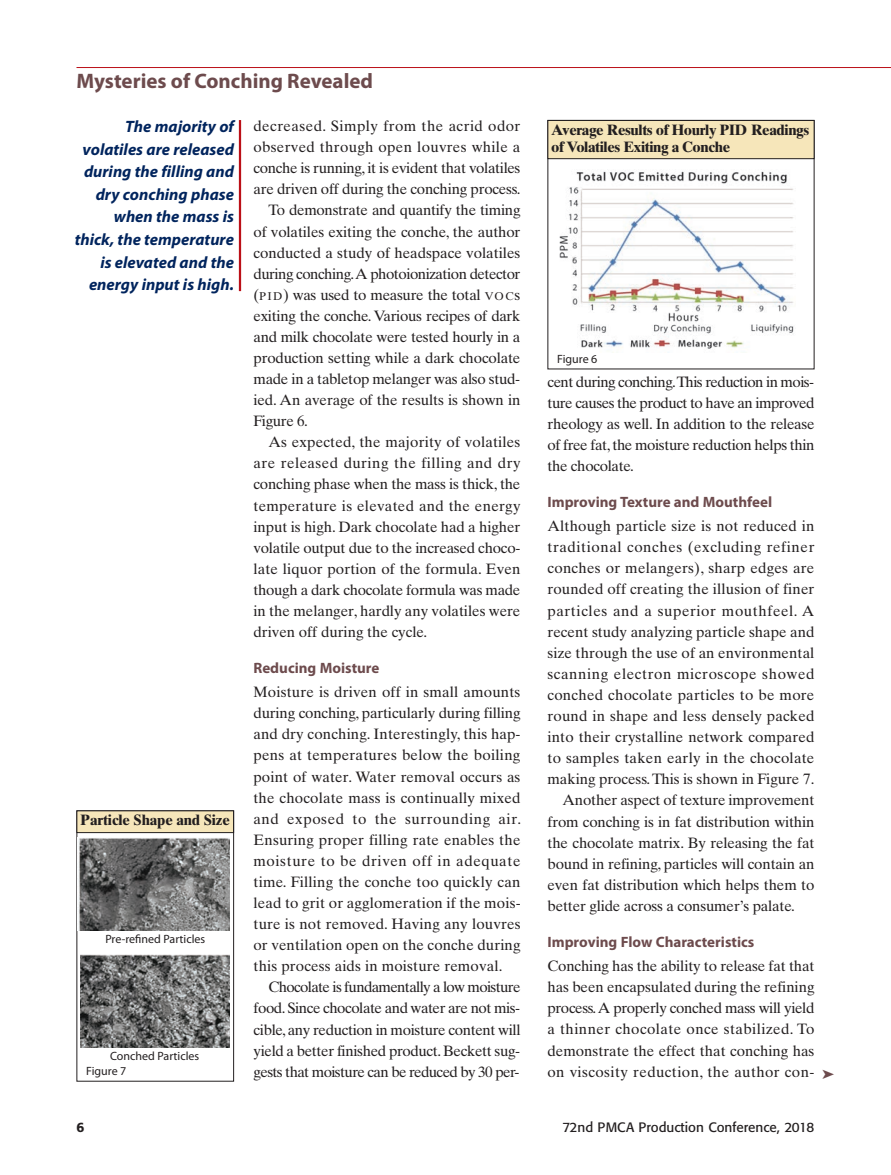
<style>
.page{position:relative;width:891px;height:1175px;background:#fff}
.page>*{position:absolute;margin:0;border:0;box-sizing:border-box;transform-origin:0 0}
.t1{font:700 21px "Myriad Pro";color:#6d4b4d}
.t2{font:italic 700 16.5px/22.5px "Myriad Pro";color:#00245d;text-align:right}
.t3{font:15px/21px "Times Ten";letter-spacing:-.005em;color:#231f20;text-align:justify}
.t4{font:15px "Times Ten";letter-spacing:.04em;color:#231f20}
.t5{font:15px "Times Ten";letter-spacing:.015em;color:#231f20}
.t6{font:700 15px/16.5px "Times Ten";letter-spacing:-.025em;color:#231f20}
.t7{font:700 15px "Myriad Pro";color:#6d4b4d}
.t8{font:15px "Times Ten";letter-spacing:.03em;color:#231f20}
.t9{font:15px "Times Ten";letter-spacing:.02em;color:#231f20}
.t10{font:15px "Times Ten";letter-spacing:-.025em;color:#231f20}
.t11{font:15px "Times Ten";letter-spacing:-.03em;color:#231f20}
.t12{font:13.5px "Formata";color:#231f20}
.t13{font:500 13.5px "Formata";color:#231f20}
.t14{font:12px "Myriad Pro";color:#231f20}
.s1{font-size:11.25px}
.s2{font-family:"Times Ten Roman SC";font-size:11.25px}
</style>
<div class="page">
<hr style="left:76px;top:67px;width:815px;height:1px;background:#bb1018">
<hr style="left:239px;top:120px;width:2px;height:171px;background:#bb1018">
<div style="left:548px;top:121px;width:266px;height:37px;background:#f6e6ba"></div>
<div style="left:548px;top:120px;width:266px;height:39px;border:1px solid #231f20"></div>
<img style="left:559px;top:171px;width:235px;height:182px">
<div style="left:76px;top:810px;width:158px;height:271px;border:1px solid #231f20"></div>
<div style="left:77px;top:811px;width:156px;height:21px;background:#f6e6ba"></div>
<div style="left:76px;top:810px;width:158px;height:23px;border:1px solid #231f20"></div>
<img style="left:77px;top:837px;width:153px;height:93px">
<img style="left:80px;top:954px;width:150px;height:93px">
<h1 class="t1" style="left:76px;top:73px;width:298px">Mysteries of Conching Revealed</h1>
<p class="t2" style="left:75px;top:117px;width:161px">The majority of volatiles are released during the filling and dry conching phase when the mass is thick, the temperature is elevated and the energy input is high.</p>
<p class="t8" style="left:254px;top:120px;width:268px">decreased. Simply from the acrid odor</p>
<p class="t9" style="left:254px;top:141px;width:268px">observed through open louvres while a</p>
<p class="t10" style="left:254px;top:162px;width:268px">conche is running, it is evident that volatiles</p>
<p class="t3" style="left:254px;top:180px;width:268px">are driven off during the conching process.</p>
<p class="t3" style="left:268px;top:201px;width:254px">To demonstrate and quantify the timing</p>
<p class="t3" style="left:254px;top:222px;width:268px">of volatiles exiting the conche, the author</p>
<p class="t3" style="left:254px;top:243px;width:268px">conducted a study of headspace volatiles</p>
<p class="t11" style="left:254px;top:268px;width:268px">during conching. A photoionization detector</p>
<p class="t3" style="left:254px;top:285px;width:268px">(<span class="s1">P I D</span>) was used to measure the total <span class="s2">VO C</span>s</p>
<p class="t3" style="left:254px;top:307px;width:268px">exiting the conche. Various recipes of dark</p>
<p class="t3" style="left:254px;top:328px;width:268px">and milk chocolate were tested hourly in a</p>
<p class="t3" style="left:254px;top:349px;width:268px">production setting while a dark chocolate</p>
<p class="t3" style="left:254px;top:370px;width:268px">made in a tabletop melanger was also stud-</p>
<p class="t3" style="left:254px;top:391px;width:269px">ied. An average of the results is shown in</p>
<p class="t3" style="left:254px;top:412px;width:56px">Figure 6.</p>
<p class="t3" style="left:268px;top:433px;width:253px">As expected, the majority of volatiles</p>
<p class="t8" style="left:254px;top:457px;width:268px">are released during the filling and dry</p>
<p class="t3" style="left:254px;top:475px;width:268px">conching phase when the mass is thick, the</p>
<p class="t9" style="left:254px;top:500px;width:269px">temperature is elevated and the energy</p>
<p class="t3" style="left:254px;top:517px;width:268px">input is high. Dark chocolate had a higher</p>
<p class="t3" style="left:254px;top:538px;width:269px">volatile output due to the increased choco-</p>
<p class="t3" style="left:254px;top:559px;width:268px">late liquor portion of the formula. Even</p>
<p class="t3" style="left:254px;top:581px;width:268px">though a dark chocolate formula was made</p>
<p class="t3" style="left:254px;top:602px;width:268px">in the melanger, hardly any volatiles were</p>
<p class="t3" style="left:254px;top:623px;width:175px">driven off during the cycle.</p>
<p class="t7" style="left:254px;top:662px;width:127px">Reducing Moisture</p>
<p class="t3" style="left:254px;top:683px;width:269px">Moisture is driven off in small amounts during conching, particularly during filling and dry conching. Interestingly, this hap&shy;pens at temperatures below the boiling point of water. Water removal occurs as the chocolate mass is continually mixed and exposed to the surrounding air.<br>Ensuring proper filling rate enables the moisture to be driven off in adequate time. Filling the conche too quickly can lead to grit or agglomeration if the mois&shy;ture is not removed. Having any louvres or ventilation open on the conche during this process aids in moisture removal.</p>
<p class="t3" style="left:254px;top:978px;width:269px;text-indent:15px">Chocolate is fundamentally a low moisture food. Since chocolate and water are not mis&shy;cible, any reduction in moisture content will yield a better finished product. Beckett sug&shy;gests that moisture can be reduced by 30 per-</p>
<p class="t6" style="left:80px;top:813px;width:151px">Particle Shape and Size</p>
<p class="t14" style="left:105px;top:934px;width:101px">Pre-refined Particles</p>
<p class="t14" style="left:110px;top:1051px;width:91px">Conched Particles</p>
<p class="t14" style="left:86px;top:1066px;width:42px">Figure 7</p>
<p class="t6" style="left:551px;top:123px;width:260px">Average Results of Hourly PID Readings of Volatiles Exiting a Conche</p>
<p class="t14" style="left:557px;top:354px;width:42px">Figure 6</p>
<p class="t3" style="left:548px;top:372px;width:268px">cent during conching.This reduction in mois&shy;ture causes the product to have an improved rheology as well. In addition to the release of free fat, the moisture reduction helps thin the chocolate.</p>
<p class="t7" style="left:547px;top:496px;width:226px">Improving Texture and Mouthfeel</p>
<p class="t3" style="left:547px;top:517px;width:269px">Although particle size is not reduced in</p>
<p class="t4" style="left:547px;top:541px;width:269px">traditional conches (excluding refiner</p>
<p class="t5" style="left:547px;top:562px;width:268px">conches or melangers), sharp edges are</p>
<p class="t3" style="left:547px;top:580px;width:268px">rounded off creating the illusion of finer</p>
<p class="t4" style="left:547px;top:605px;width:268px">particles and a superior mouthfeel. A</p>
<p class="t3" style="left:547px;top:622px;width:268px">recent study analyzing particle shape and</p>
<p class="t3" style="left:547px;top:643px;width:269px">size through the use of an environmental</p>
<p class="t4" style="left:547px;top:668px;width:268px">scanning electron microscope showed</p>
<p class="t5" style="left:547px;top:689px;width:268px">conched chocolate particles to be more</p>
<p class="t3" style="left:547px;top:707px;width:269px">round in shape and less densely packed</p>
<p class="t3" style="left:547px;top:728px;width:269px">into their crystalline network compared</p>
<p class="t5" style="left:547px;top:752px;width:268px">to samples taken early in the chocolate</p>
<p class="t3" style="left:547px;top:770px;width:268px">making process. This is shown in Figure 7.</p>
<p class="t3" style="left:562px;top:791px;width:253px">Another aspect of texture improvement</p>
<p class="t3" style="left:547px;top:812px;width:268px">from conching is in fat distribution within</p>
<p class="t3" style="left:547px;top:833px;width:268px">the chocolate matrix. By releasing the fat</p>
<p class="t3" style="left:547px;top:854px;width:269px">bound in refining, particles will contain an</p>
<p class="t3" style="left:547px;top:875px;width:269px">even fat distribution which helps them to</p>
<p class="t3" style="left:547px;top:896px;width:249px">better glide across a consumer’s palate.</p>
<p class="t7" style="left:547px;top:936px;width:208px">Improving Flow Characteristics</p>
<p class="t3" style="left:547px;top:957px;width:269px">Conching has the ability to release fat that has been encapsulated during the refining process. A properly conched mass will yield a thinner chocolate once stabilized. To demonstrate the effect that conching has on viscosity reduction, the author con-</p>
<p class="t13" style="left:76px;top:1121px;width:9px">6</p>
<p class="t12" style="left:562px;top:1121px;width:254px">72nd PMCA Production Conference, 2018</p>
</div>
